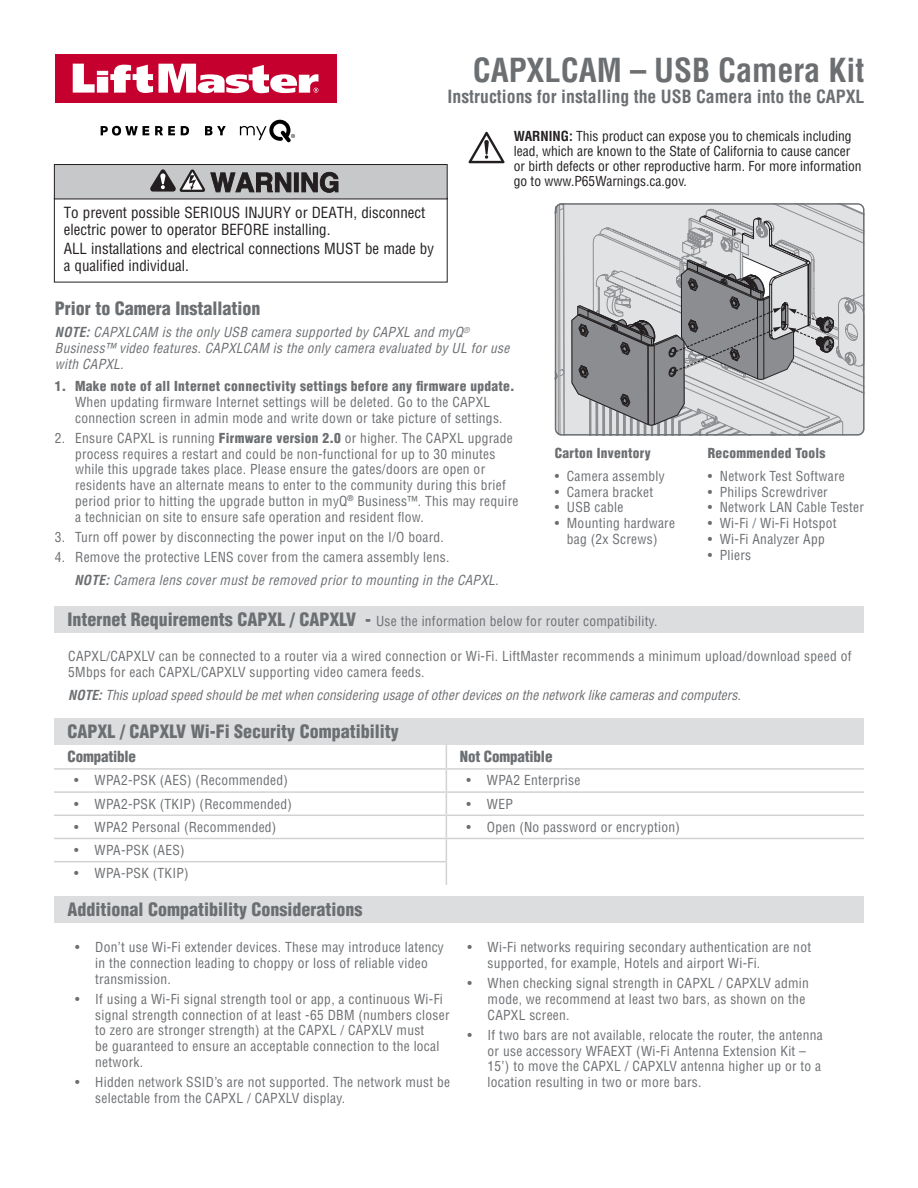
<style>
.page{position:relative;width:918px;height:1188px;background:#fff}
.page>*{position:absolute;margin:0;border:0;box-sizing:border-box;transform-origin:0 0}
.t1{font:700 condensed 32.4px "Helvetica LT Std";color:#6c6f72}
.t2{font:900 condensed 18px "Helvetica LT Std";color:#6c6f72}
.t3{font:700 condensed 17.85px "Helvetica LT Std";color:#6c6f72}
.t4{font:condensed 15px/16.5px "Helvetica LT Std";color:#231f20}
.t5{font:900 condensed 15px "Helvetica LT Std";letter-spacing:-.01em;color:#6c6f72}
.t6{font:condensed 13.5px/15.8px "Helvetica LT Std";letter-spacing:.02em;color:#6c6f72}
.t7{font:condensed 13.5px/15px "Helvetica LT Std";color:#231f20}
.t8{font:italic condensed 13.5px/15.8px "Helvetica LT Std";letter-spacing:.02em;color:#6c6f72}
.t9{font:italic condensed 13.5px "Helvetica LT Std";color:#6c6f72}
.t10{font:900 condensed 13.5px "Helvetica LT Std";letter-spacing:.02em;color:#6c6f72}
.s1{font-weight:700}
.s2{font-weight:900}
.s3{font-weight:700;font-style:italic}
.s4{font-style:italic}
.s5{font-weight:900;font-size:18px}
</style>
<div class="page">
<div style="left:54px;top:718px;width:810px;height:27px;background:#dcdddf"></div>
<hr style="left:54px;top:768px;width:392px;height:2px;background:#d1d2d4">
<hr style="left:54px;top:791px;width:392px;height:2px;background:#d1d2d4">
<hr style="left:54px;top:815px;width:392px;height:1px;background:#d1d2d4">
<hr style="left:54px;top:838px;width:392px;height:1px;background:#d1d2d4">
<hr style="left:54px;top:861px;width:393px;height:1px;background:#d1d2d4">
<hr style="left:446px;top:768px;width:418px;height:2px;background:#d1d2d4">
<hr style="left:446px;top:791px;width:418px;height:2px;background:#d1d2d4">
<hr style="left:446px;top:815px;width:418px;height:1px;background:#d1d2d4">
<hr style="left:446px;top:838px;width:418px;height:1px;background:#d1d2d4">
<svg style="left:446px;top:745px;width:1px;height:140px"></svg>
<div style="left:54px;top:897px;width:810px;height:26px;background:#dcdddf"></div>
<svg style="left:555px;top:203px;width:307px;height:230px;background:#b7b8ba"></svg>
<div style="left:555px;top:203px;width:310px;height:233px;border:2px solid #6c6f72;border-radius:6px"></div>
<div style="left:54px;top:165px;width:393px;height:34px;background:#c7c8ca"></div>
<svg style="left:210px;top:172px;width:82px;height:21px"></svg>
<hr style="left:294px;top:173px;width:4px;height:19px;background:#231f20">
<div style="left:294px;top:172px;width:5px;height:20px;border:1px solid #231f20"></div>
<svg style="left:301px;top:172px;width:38px;height:21px"></svg>
<svg style="left:150px;top:169px;width:54px;height:23px"></svg>
<div style="left:54px;top:164px;width:394px;height:35px;border:1px solid #231f20"></div>
<svg style="left:469px;top:132px;width:36px;height:31px"></svg>
<div style="left:54px;top:607px;width:810px;height:26px;background:#dcdddf"></div>
<div style="left:55px;top:54px;width:281px;height:48px;background:#c5002e"></div>
<svg style="left:73px;top:64px;width:245px;height:29px"></svg>
<svg style="left:101px;top:126px;width:48px;height:10px"></svg>
<svg style="left:155px;top:126px;width:20px;height:9px"></svg>
<svg style="left:181px;top:126px;width:8px;height:9px"></svg>
<svg style="left:205px;top:126px;width:21px;height:9px"></svg>
<svg style="left:240px;top:120px;width:55px;height:22px"></svg>
<h1 class="t1" style="left:473px;top:50px;width:393px">CAPXLCAM – USB Camera Kit</h1>
<h3 class="t3" style="left:448px;top:85px;width:418px">Instructions for installing the USB Camera into the CAPXL</h3>
<p class="t4" style="left:64px;top:204px;width:363px">To prevent possible SERIOUS INJURY or DEATH, disconnect electric power to operator BEFORE installing.</p>
<p class="t4" style="left:64px;top:240px;width:372px">ALL installations and electrical connections MUST be made by a qualified individual.</p>
<p class="t7" style="left:514px;top:129px;width:349px"><span class="s1">WARNING:</span> This product can expose you to chemicals including lead, which are known to the State of California to cause cancer or birth defects or other reproductive harm. For more information go to www.P65Warnings.ca.gov.</p>
<h2 class="t2" style="left:55px;top:297px;width:207px">Prior to Camera Installation</h2>
<p class="t8" style="left:55px;top:325px;width:456px"><span class="s1">NOTE:</span> CAPXLCAM is the only USB camera supported by CAPXL and myQ<sup>®<br></sup>Business™ video features. CAPXLCAM is the only camera evaluated by UL for use with CAPXL.</p>
<p class="t10" style="left:55px;top:378px;width:461px">1. Make note of all Internet connectivity settings before any firmware update.</p>
<p class="t6" style="left:75px;top:394px;width:429px">When updating firmware Internet settings will be deleted. Go to the CAPXL connection screen in admin mode and write down or take picture of settings.</p>
<p class="t6" style="left:75px;top:430px;width:445px;text-indent:-20px">2. Ensure CAPXL is running <span class="s2">Firmware version 2.0</span> or higher. The CAPXL upgrade process requires a restart and could be non-functional for up to 30 minutes while this upgrade takes place. Please ensure the gates/doors are open or residents have an alternate means to enter to the community during this brief period prior to hitting the upgrade button in myQ<sup>®</sup> Business™. This may require a technician on site to ensure safe operation and resident flow.</p>
<p class="t6" style="left:55px;top:529px;width:390px">3. Turn off power by disconnecting the power input on the I/O board.</p>
<p class="t6" style="left:74px;top:546px;width:426px;line-height:22.5px;text-indent:-19px">4. Remove the protective LENS cover from the camera assembly lens.<br><span class="s3">NOTE:</span> <span class="s4">Camera lens cover must be removed prior to mounting in the CAPXL.</span></p>
<p class="t10" style="left:555px;top:445px;width:98px">Carton Inventory</p>
<p class="t6" style="left:555px;top:468px;width:111px">• Camera assembly</p>
<p class="t6" style="left:555px;top:484px;width:100px">• Camera bracket</p>
<p class="t6" style="left:555px;top:499px;width:70px">• USB cable</p>
<p class="t6" style="left:555px;top:515px;width:122px;text-align:center">• Mounting hardware bag (2x Screws)</p>
<p class="t6" style="left:68px;top:613px;width:592px"><span class="s5">Internet Requirements CAPXL / CAPXLV -</span> Use the information below for router compatibility.</p>
<p class="t10" style="left:708px;top:445px;width:119px">Recommended Tools</p>
<p class="t6" style="left:708px;top:468px;width:139px">• Network Test Software</p>
<p class="t6" style="left:708px;top:484px;width:122px">• Philips Screwdriver</p>
<p class="t6" style="left:708px;top:499px;width:158px">• Network LAN Cable Tester</p>
<p class="t6" style="left:708px;top:515px;width:130px">• Wi-Fi / Wi-Fi Hotspot</p>
<p class="t6" style="left:708px;top:531px;width:119px">• Wi-Fi Analyzer App</p>
<p class="t6" style="left:708px;top:547px;width:45px">• Pliers</p>
<p class="t6" style="left:68px;top:648px;width:785px">CAPXL/CAPXLV can be connected to a router via a wired connection or Wi-Fi. LiftMaster recommends a minimum upload/download speed of<br>5Mbps for each CAPXL/CAPXLV supporting video camera feeds.</p>
<p class="t9" style="left:68px;top:686px;width:674px"><span class="s1">NOTE:</span> This upload speed should be met when considering usage of other devices on the network like cameras and computers.</p>
<h2 class="t2" style="left:68px;top:720px;width:333px">CAPXL / CAPXLV Wi-Fi Security Compatibility</h2>
<p class="t5" style="left:68px;top:747px;width:70px">Compatible</p>
<p class="t5" style="left:460px;top:747px;width:94px">Not Compatible</p>
<p class="t6" style="left:74px;top:772px;width:215px">• WPA2-PSK (AES) (Recommended)</p>
<p class="t6" style="left:467px;top:772px;width:115px">• WPA2 Enterprise</p>
<p class="t6" style="left:74px;top:796px;width:219px">• WPA2-PSK (TKIP) (Recommended)</p>
<p class="t6" style="left:467px;top:796px;width:48px">• WEP</p>
<p class="t6" style="left:74px;top:819px;width:204px">• WPA2 Personal (Recommended)</p>
<p class="t6" style="left:467px;top:819px;width:215px">• Open (No password or encryption)</p>
<p class="t6" style="left:74px;top:842px;width:112px">• WPA-PSK (AES)</p>
<p class="t6" style="left:74px;top:865px;width:116px">• WPA-PSK (TKIP)</p>
<h2 class="t2" style="left:68px;top:898px;width:297px">Additional Compatibility Considerations</h2>
<p class="t6" style="left:95px;top:939px;width:350px;text-indent:-20px">• Don’t use Wi-Fi extender devices. These may introduce latency in the connection leading to choppy or loss of reliable video transmission.</p>
<p class="t6" style="left:95px;top:991px;width:356px;text-indent:-20px">• If using a Wi-Fi signal strength tool or app, a continuous Wi-Fi signal strength connection of at least -65 DBM (numbers closer to zero are stronger strength) at the CAPXL / CAPXLV must<br>be guaranteed to ensure an acceptable connection to the local network.</p>
<p class="t6" style="left:95px;top:1074px;width:356px;text-indent:-20px">• Hidden network SSID’s are not supported. The network must be selectable from the CAPXL / CAPXLV display.</p>
<p class="t6" style="left:488px;top:939px;width:325px;text-indent:-20px">• Wi-Fi networks requiring secondary authentication are not supported, for example, Hotels and airport Wi-Fi.</p>
<p class="t6" style="left:488px;top:975px;width:323px;text-indent:-20px">• When checking signal strength in CAPXL / CAPXLV admin mode, we recommend at least two bars, as shown on the<br>CAPXL screen.</p>
<p class="t6" style="left:488px;top:1027px;width:337px;text-indent:-20px">• If two bars are not available, relocate the router, the antenna or use accessory WFAEXT (Wi-Fi Antenna Extension Kit – 15’) to move the CAPXL / CAPXLV antenna higher up or to a location resulting in two or more bars.</p>
</div>
